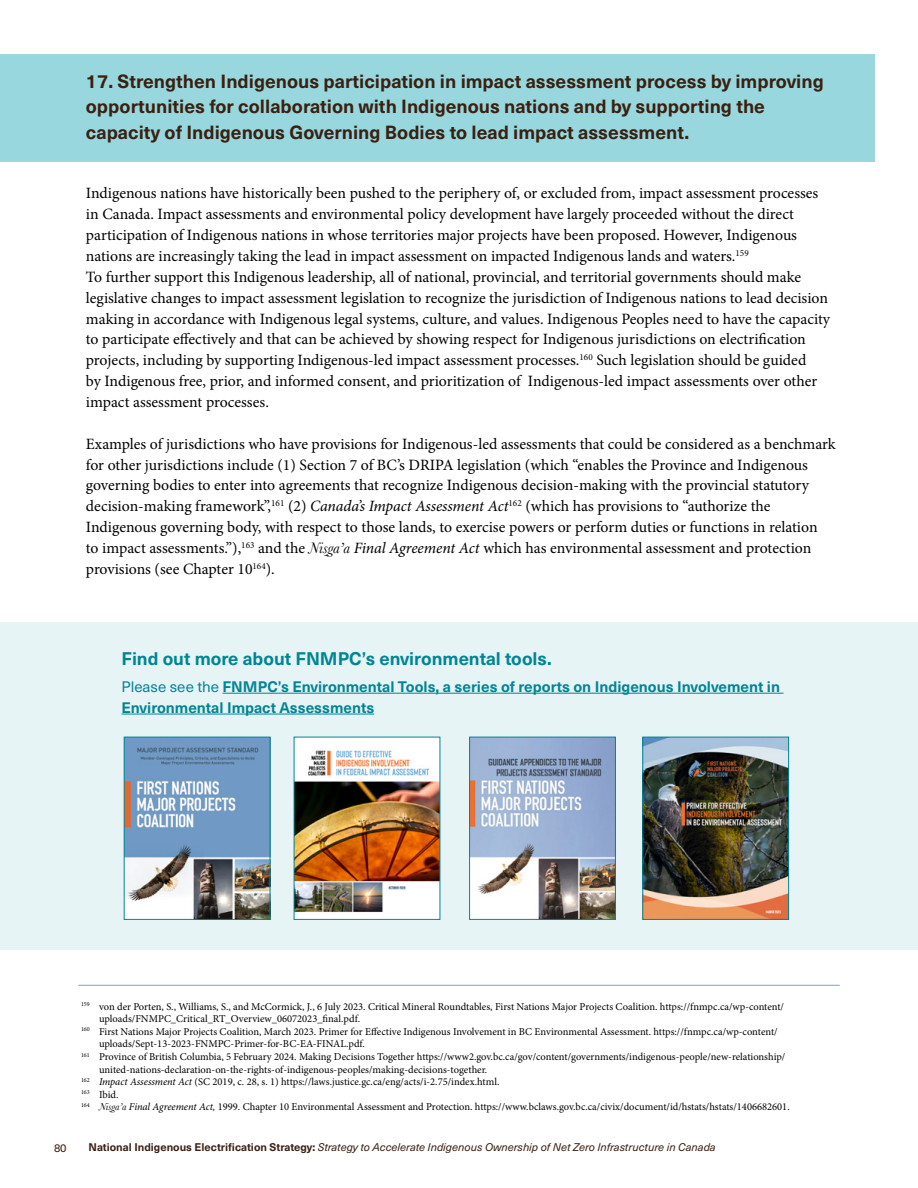
<style>
.page{position:relative;width:918px;height:1188px;background:#fff}
.page>*{position:absolute;margin:0;border:0;box-sizing:border-box;transform-origin:0 0}
.t1{font:700 18.75px/25.5px "Neue Haas Unica W1 G";color:#3a2011}
.t2{font:700 18px "Neue Haas Unica W1 G";color:#008595}
.t3{font:15.75px/20.9px "Minion Pro";color:#000}
.t4{font:700 15px/20.9px "Neue Haas Unica W1 G";color:#008595}
.t5{font:11.25px "Neue Haas Unica W1 G";color:#3a2011}
.t6{font:italic 10.95px "Neue Haas Unica W1 G";color:#3a2011}
.t7{font:10.5px "Minion Pro";color:#000}
.s1{font-style:italic}
.s2{font-family:"Baskerville";font-style:italic}
.s3{font-weight:400}
.s4{font-weight:700;font-style:normal}
</style>
<div class="page">
<div style="left:0;top:54px;width:875px;height:108px;background:#98d7dd"></div>
<hr style="left:78px;top:985px;width:762px;height:1px;background:#73a3cf">
<div style="left:0;top:623px;width:918px;height:327px;background:#e6f4f5"></div>
<hr style="left:223px;top:693px;width:561px;height:1px;background:#008595">
<hr style="left:122px;top:714px;width:252px;height:1px;background:#008595">
<img style="left:126px;top:739px;width:142px;height:179px">
<div style="left:124px;top:737px;width:146px;height:183px;border:1px solid #008595"></div>
<img style="left:296px;top:739px;width:142px;height:179px">
<img style="left:471px;top:739px;width:143px;height:179px">
<div style="left:469px;top:737px;width:147px;height:183px;border:1px solid #008595"></div>
<img style="left:645px;top:739px;width:142px;height:179px">
<div style="left:643px;top:737px;width:146px;height:183px;border:1px solid #008595"></div>
<hr style="left:917px;top:57px;width:1px;height:45px;background:#98d7dd">
<p class="t1" style="left:86px;top:67px;width:739px">17. Strengthen Indigenous participation in impact assessment process by improving opportunities for collaboration with Indigenous nations and by supporting the capacity of Indigenous Governing Bodies to lead impact assessment.</p>
<p class="t3" style="left:86px;top:183px;width:746px">Indigenous nations have historically been pushed to the periphery of, or excluded from, impact assessment processes in Canada. Impact assessments and environmental policy development have largely proceeded without the direct participation of Indigenous nations in whose territories major projects have been proposed. However, Indigenous nations are increasingly taking the lead in impact assessment on impacted Indigenous lands and waters.<sup>159<br></sup>To further support this Indigenous leadership, all of national, provincial, and territorial governments should make legislative changes to impact assessment legislation to recognize the jurisdiction of Indigenous nations to lead decision making in accordance with Indigenous legal systems, culture, and values. Indigenous Peoples need to have the capacity to participate effectively and that can be achieved by showing respect for Indigenous jurisdictions on electrification projects, including by supporting Indigenous-led impact assessment processes.<sup>160</sup> Such legislation should be guided<br>by Indigenous free, prior, and informed consent, and prioritization of Indigenous-led impact assessments over other impact assessment processes.</p>
<p class="t3" style="left:86px;top:433px;width:751px">Examples of jurisdictions who have provisions for Indigenous-led assessments that could be considered as a benchmark for other jurisdictions include (1) Section 7 of BC’s DRIPA legislation (which “enables the Province and Indigenous governing bodies to enter into agreements that recognize Indigenous decision-making with the provincial statutory decision-making framework”,<sup>161</sup> (2) <span class="s1">Canada’s Impact Assessment Act</span><sup>162</sup> (which has provisions to “authorize the Indigenous governing body, with respect to those lands, to exercise powers or perform duties or functions in relation<br>to impact assessments.”),<sup>163</sup> and the <span class="s2">Nisg̱a’a</span> <span class="s1">Final Agreement Act</span> which has environmental assessment and protection provisions (see Chapter 10<sup>164</sup>).</p>
<p class="t2" style="left:122px;top:645px;width:432px">Find out more about FNMPC’s environmental tools.</p>
<p class="t4" style="left:122px;top:675px;width:660px"><span class="s3">Please see the</span> FNMPC’s Environmental Tools, a series of reports on Indigenous Involvement in<br>Environmental Impact Assessments</p>
<p class="t7" style="left:81px;top:999px;width:705px"><sup>159</sup> von der Porten, S., Williams, S., and McCormick, J., 6 July 2023. Critical Mineral Roundtables, First Nations Major Projects Coalition. https://fnmpc.ca/wp-content/</p>
<p class="t7" style="left:99px;top:1012px;width:263px">uploads/FNMPC_Critical_RT_Overview_06072023_final.pdf.</p>
<p class="t7" style="left:81px;top:1025px;width:698px"><sup>160</sup> First Nations Major Projects Coalition, March 2023. Primer for Effective Indigenous Involvement in BC Environmental Assessment. https://fnmpc.ca/wp-content/</p>
<p class="t7" style="left:99px;top:1037px;width:268px">uploads/Sept-13-2023-FNMPC-Primer-for-BC-EA-FINAL.pdf.</p>
<p class="t7" style="left:81px;top:1050px;width:706px"><sup>161</sup> Province of British Columbia, 5 February 2024. Making Decisions Together https://www2.gov.bc.ca/gov/content/governments/indigenous-people/new-relationship/</p>
<p class="t7" style="left:99px;top:1062px;width:390px">united-nations-declaration-on-the-rights-of-indigenous-peoples/making-decisions-together.</p>
<p class="t7" style="left:81px;top:1075px;width:420px"><sup>162</sup> <span class="s1">Impact Assessment Act</span> (SC 2019, c. 28, s. 1) https://laws.justice.gc.ca/eng/acts/i-2.75/index.html.</p>
<p class="t7" style="left:81px;top:1088px;width:39px"><sup>163</sup> Ibid.</p>
<p class="t7" style="left:81px;top:1100px;width:710px"><sup>164</sup> <span class="s2">Nisg̱a’a</span> <span class="s1">Final Agreement Act,</span> 1999. Chapter 10 Environmental Assessment and Protection. https://www.bclaws.gov.bc.ca/civix/document/id/hstats/hstats/1406682601.</p>
<p class="t5" style="left:54px;top:1139px;width:14px">80</p>
<p class="t6" style="left:89px;top:1139px;width:629px"><span class="s4">National Indigenous Electrification Strategy:</span> Strategy to Accelerate Indigenous Ownership of Net Zero Infrastructure in Canada</p>
</div>
